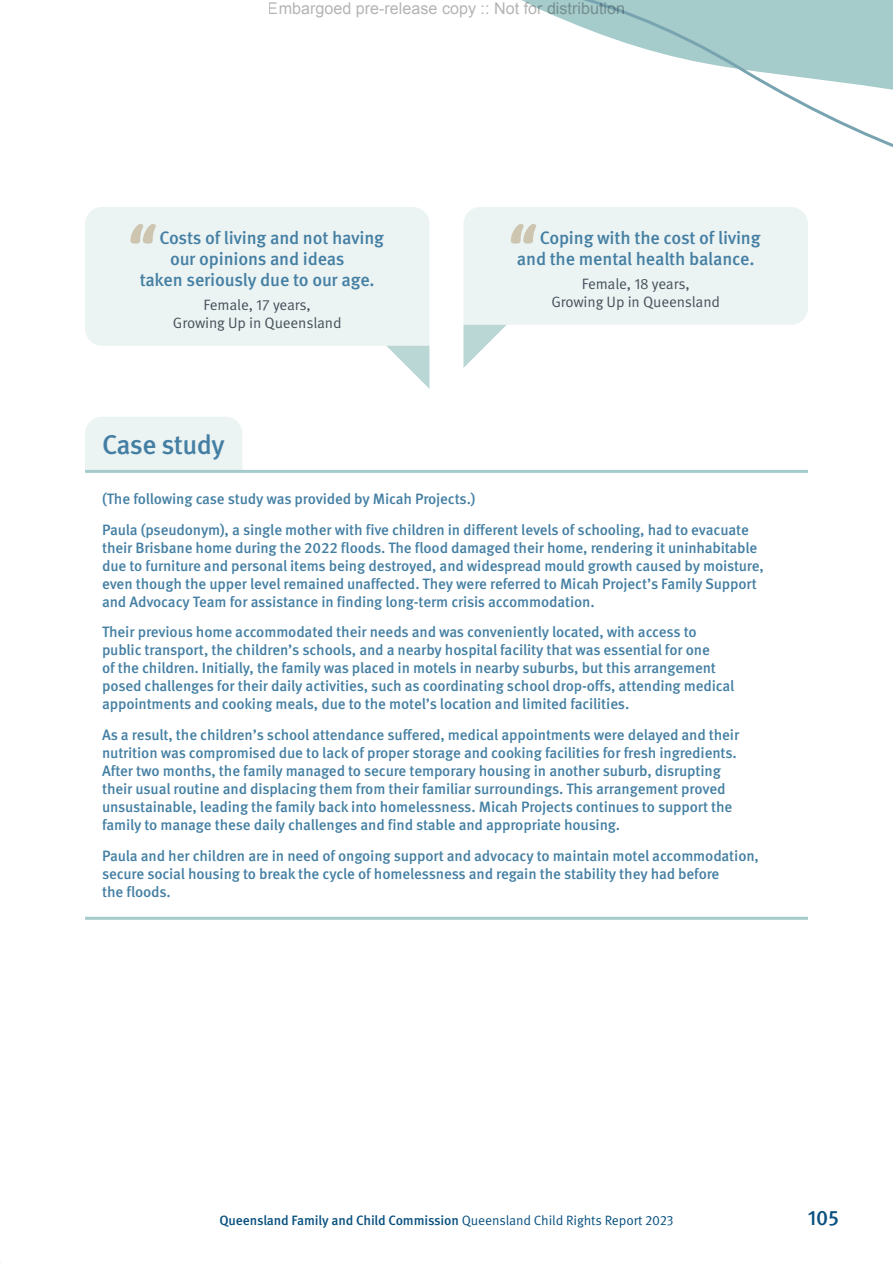
<style>
.page{position:relative;width:893px;height:1263px;background:#fff}
.page>*{position:absolute;margin:0;border:0;box-sizing:border-box;transform-origin:0 0}
.Heading_2{font:500 27px "Meta Pro";letter-spacing:-.025em;color:#447fa3}
.t1{font:500 21px "Meta Pro";color:#08507f}
.Quote_Tertiary_Blue{font:500 18px/21px "Meta Pro";letter-spacing:-.01em;color:#447fa3}
.t2{font:16.2px "Arial";color:rgb(0 0 0/.3)}
.Body__Case_Study{font:500 15px/18px "Meta Pro";letter-spacing:-.01em;color:#447fa3}
.Quote_author_Grey{font:15px/18px "Meta Pro Norm";letter-spacing:-.01em;color:#465059;text-align:center}
.t3{font:500 13.5px "Meta Pro";letter-spacing:-.01em;color:#08507f}
.s1{font-family:"Meta Pro Norm";font-weight:400}
</style>
<div class="page">
<svg style="left:522px;top:0;width:371px;height:147px"></svg>
<div style="left:85px;top:417px;width:157px;height:53px;background:#ebf3f3"></div>
<div style="left:85px;top:207px;width:344px;height:139px;background:#ebf3f3"></div>
<svg style="left:387px;top:346px;width:42px;height:42px"></svg>
<svg style="left:130px;top:224px;width:26px;height:20px"></svg>
<svg style="left:463px;top:207px;width:345px;height:161px"></svg>
<hr style="left:85px;top:470px;width:723px;height:3px;background:#a5cbca">
<hr style="left:85px;top:917px;width:723px;height:3px;background:#a5cbca">
<p class="t2" style="left:268px;top:-2px;width:359px">Embargoed pre-release copy :: Not for distribution</p>
<p class="Quote_Tertiary_Blue" style="left:159px;top:226px;width:226px">Costs of living and not having</p>
<p class="Quote_Tertiary_Blue" style="left:170px;top:247px;width:176px">our opinions and ideas</p>
<p class="Quote_Tertiary_Blue" style="left:140px;top:268px;width:236px">taken seriously due to our age.</p>
<p class="Quote_author_Grey" style="left:173px;top:294px;width:170px">Female, 17 years,<br>Growing Up in Queensland</p>
<p class="Quote_Tertiary_Blue" style="left:517px;top:226px;width:245px;text-indent:23px">Coping with the cost of living and the mental health balance.</p>
<p class="Quote_author_Grey" style="left:551px;top:273px;width:170px">Female, 18 years,<br>Growing Up in Queensland</p>
<h2 class="Heading_2" style="left:102px;top:424px;width:124px">Case study</h2>
<p class="Body__Case_Study" style="left:102px;top:489px;width:375px">(The following case study was provided by Micah Projects.)</p>
<p class="Body__Case_Study" style="left:102px;top:520px;width:663px">Paula (pseudonym), a single mother with five children in different levels of schooling, had to evacuate their Brisbane home during the 2022 floods. The flood damaged their home, rendering it uninhabitable due to furniture and personal items being destroyed, and widespread mould growth caused by moisture, even though the upper level remained unaffected. They were referred to Micah Project’s Family Support and Advocacy Team for assistance in finding long-term crisis accommodation.</p>
<p class="Body__Case_Study" style="left:102px;top:622px;width:634px">Their previous home accommodated their needs and was conveniently located, with access to public transport, the children’s schools, and a nearby hospital facility that was essential for one<br>of the children. Initially, the family was placed in motels in nearby suburbs, but this arrangement posed challenges for their daily activities, such as coordinating school drop-offs, attending medical appointments and cooking meals, due to the motel’s location and limited facilities.</p>
<p class="Body__Case_Study" style="left:102px;top:725px;width:639px">As a result, the children’s school attendance suffered, medical appointments were delayed and their nutrition was compromised due to lack of proper storage and cooking facilities for fresh ingredients.<br>After two months, the family managed to secure temporary housing in another suburb, disrupting their usual routine and displacing them from their familiar surroundings. This arrangement proved unsustainable, leading the family back into homelessness. Micah Projects continues to support the family to manage these daily challenges and find stable and appropriate housing.</p>
<p class="Body__Case_Study" style="left:102px;top:846px;width:658px">Paula and her children are in need of ongoing support and advocacy to maintain motel accommodation, secure social housing to break the cycle of homelessness and regain the stability they had before<br>the floods.</p>
<p class="t3" style="left:219px;top:1209px;width:456px">Queensland Family and Child Commission <span class="s1">Queensland Child Rights Report 2023</span></p>
<h2 class="t1" style="left:808px;top:1201px;width:33px">105</h2>
</div>
